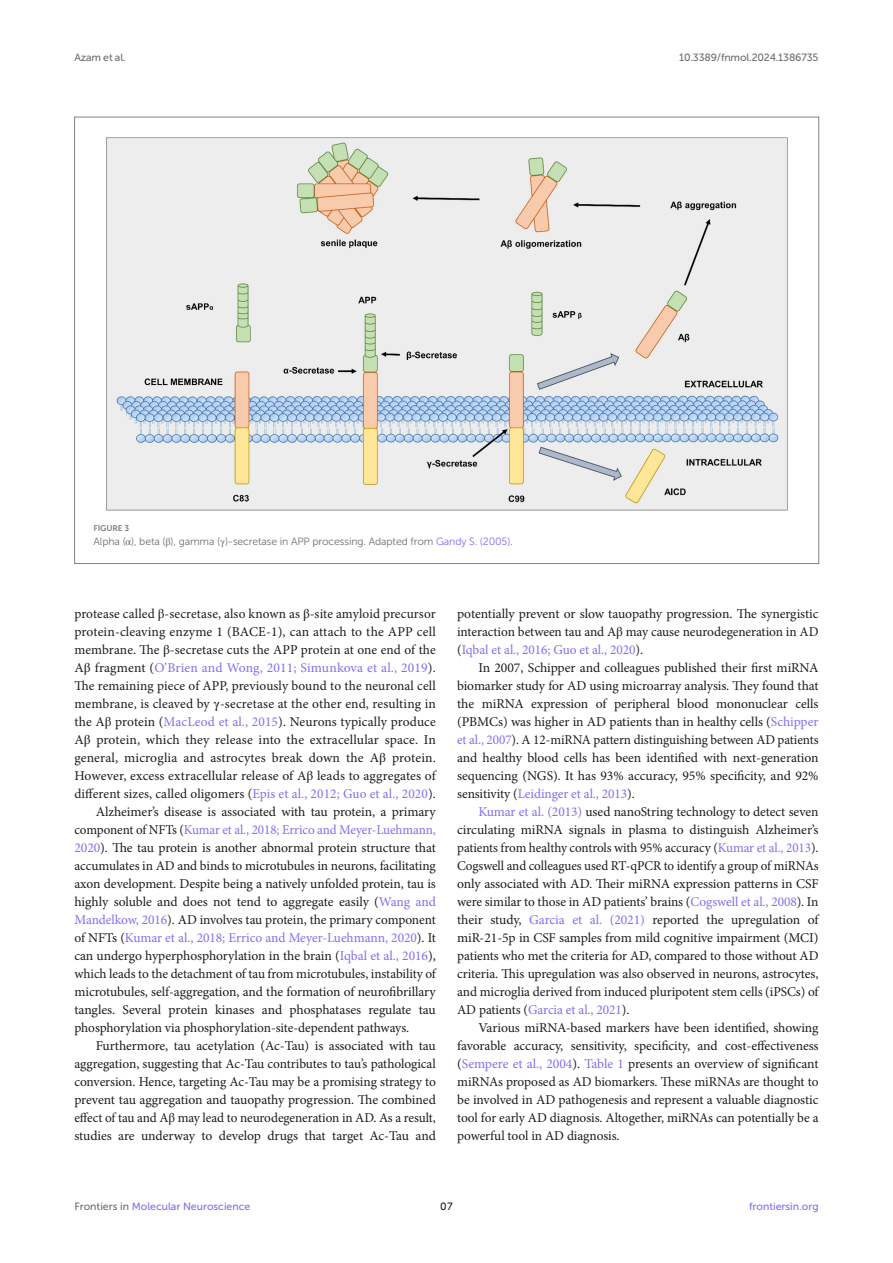
<style>
.page{position:relative;width:893px;height:1263px;background:#fff}
.page>*{position:absolute;margin:0;border:0;box-sizing:border-box;transform-origin:0 0}
.TEXT{font:13.5px/18px "Minion Pro";letter-spacing:-.005em;color:#1b1c1b;text-align:justify}
.FIG_LEG{font:10.5px "Museo Sans 300";letter-spacing:-.01em;color:#706f70}
.t1{font:10.5px "Museo Sans 500";color:#856df0}
.t2{font:10.5px "Museo Sans 500";letter-spacing:-.015em;color:#706f70}
.t3{font:10.5px "Museo Sans 500";color:#1b1c1b}
.FIG_HD{font:8.25px "Museo Sans 700";letter-spacing:-.01em;color:#7e7f7f}
.s1{font-family:"STIX General"}
.s2{color:#856df0}
.s3{color:#706f70}
</style>
<div class="page">
<img style="left:106px;top:137px;width:682px;height:374px">
<p class="t2" style="left:74px;top:51px;width:53px">Azam et al.</p>
<p class="t2" style="left:679px;top:51px;width:141px">10.3389/fnmol.2024.1386735</p>
<p class="FIG_HD" style="left:94px;top:524px;width:37px">FIGURE 3</p>
<p class="FIG_LEG" style="left:94px;top:535px;width:421px">Alpha (<span class="s1">α</span>), beta (<span class="s1">β</span>), gamma (<span class="s1">γ</span>)-secretase in APP processing. Adapted from <span class="s2">Gandy S. (2005)</span>.</p>
<p class="TEXT" style="left:74px;top:605px;width:363px">protease called <span class="s1">β</span>-secretase, also known as <span class="s1">β</span>-site amyloid precursor protein-cleaving enzyme 1 (BACE-1), can attach to the APP cell membrane. The <span class="s1">β</span>-secretase cuts the APP protein at one end of the A<span class="s1">β</span> fragment (<span class="s2">O’Brien and Wong, 2011; Simunkova et al., 2019</span>).<br>The remaining piece of APP, previously bound to the neuronal cell membrane, is cleaved by <span class="s1">γ</span>-secretase at the other end, resulting in the A<span class="s1">β</span> protein (<span class="s2">MacLeod et al., 2015</span>). Neurons typically produce A<span class="s1">β</span> protein, which they release into the extracellular space. In general, microglia and astrocytes break down the A<span class="s1">β</span> protein.<br>However, excess extracellular release of A<span class="s1">β</span> leads to aggregates of different sizes, called oligomers (<span class="s2">Epis et al., 2012; Guo et al., 2020</span>).</p>
<p class="TEXT" style="left:74px;top:803px;width:363px;text-indent:21px">Alzheimer’s disease is associated with tau protein, a primary component of NFTs (<span class="s2">Kumar et al., 2018; Errico and Meyer-Luehmann, 2020</span>). The tau protein is another abnormal protein structure that accumulates in AD and binds to microtubules in neurons, facilitating axon development. Despite being a natively unfolded protein, tau is highly soluble and does not tend to aggregate easily (<span class="s2">Wang and Mandelkow, 2016</span>). AD involves tau protein, the primary component of NFTs (<span class="s2">Kumar et al., 2018; Errico and Meyer-Luehmann, 2020</span>). It can undergo hyperphosphorylation in the brain (<span class="s2">Iqbal et al., 2016</span>), which leads to the detachment of tau from microtubules, instability of microtubules, self-aggregation, and the formation of neurofibrillary tangles. Several protein kinases and phosphatases regulate tau phosphorylation via phosphorylation-site-dependent pathways.</p>
<p class="TEXT" style="left:74px;top:1037px;width:363px;text-indent:21px">Furthermore, tau acetylation (Ac-Tau) is associated with tau aggregation, suggesting that Ac-Tau contributes to tau’s pathological conversion. Hence, targeting Ac-Tau may be a promising strategy to prevent tau aggregation and tauopathy progression. The combined effect of tau and A<span class="s1">β</span> may lead to neurodegeneration in AD. As a result, studies are underway to develop drugs that target Ac-Tau and</p>
<p class="TEXT" style="left:457px;top:605px;width:363px">potentially prevent or slow tauopathy progression. The synergistic interaction between tau and A<span class="s1">β</span> may cause neurodegeneration in AD (<span class="s2">Iqbal et al., 2016; Guo et al., 2020</span>).</p>
<p class="TEXT" style="left:457px;top:659px;width:363px;text-indent:21px">In 2007, Schipper and colleagues published their first miRNA biomarker study for AD using microarray analysis. They found that the miRNA expression of peripheral blood mononuclear cells (PBMCs) was higher in AD patients than in healthy cells (<span class="s2">Schipper et al., 2007</span>). A 12-miRNA pattern distinguishing between AD patients and healthy blood cells has been identified with next-generation sequencing (NGS). It has 93% accuracy, 95% specificity, and 92% sensitivity (<span class="s2">Leidinger et al., 2013</span>).</p>
<p class="TEXT" style="left:457px;top:803px;width:363px;text-indent:21px"><span class="s2">Kumar et al. (2013)</span> used nanoString technology to detect seven circulating miRNA signals in plasma to distinguish Alzheimer’s patients from healthy controls with 95% accuracy (<span class="s2">Kumar et al., 2013</span>).<br>Cogswell and colleagues used RT-qPCR to identify a group of miRNAs only associated with AD. Their miRNA expression patterns in CSF were similar to those in AD patients’ brains (<span class="s2">Cogswell et al., 2008</span>). In their study, <span class="s2">Garcia et al. (2021)</span> reported the upregulation of miR-21-5p in CSF samples from mild cognitive impairment (MCI) patients who met the criteria for AD, compared to those without AD criteria. This upregulation was also observed in neurons, astrocytes, and microglia derived from induced pluripotent stem cells (iPSCs) of AD patients (<span class="s2">Garcia et al., 2021</span>).</p>
<p class="TEXT" style="left:457px;top:1019px;width:363px;text-indent:21px">Various miRNA-based markers have been identified, showing favorable accuracy, sensitivity, specificity, and cost-effectiveness (<span class="s2">Sempere et al., 2004</span>). <span class="s2">Table 1</span> presents an overview of significant miRNAs proposed as AD biomarkers. These miRNAs are thought to be involved in AD pathogenesis and represent a valuable diagnostic tool for early AD diagnosis. Altogether, miRNAs can potentially be a powerful tool in AD diagnosis.</p>
<p class="t1" style="left:74px;top:1200px;width:177px"><span class="s3">Frontiers in</span> Molecular Neuroscience</p>
<p class="t3" style="left:440px;top:1200px;width:14px">07</p>
<p class="t1" style="left:749px;top:1200px;width:71px">frontiersin.org</p>
</div>
